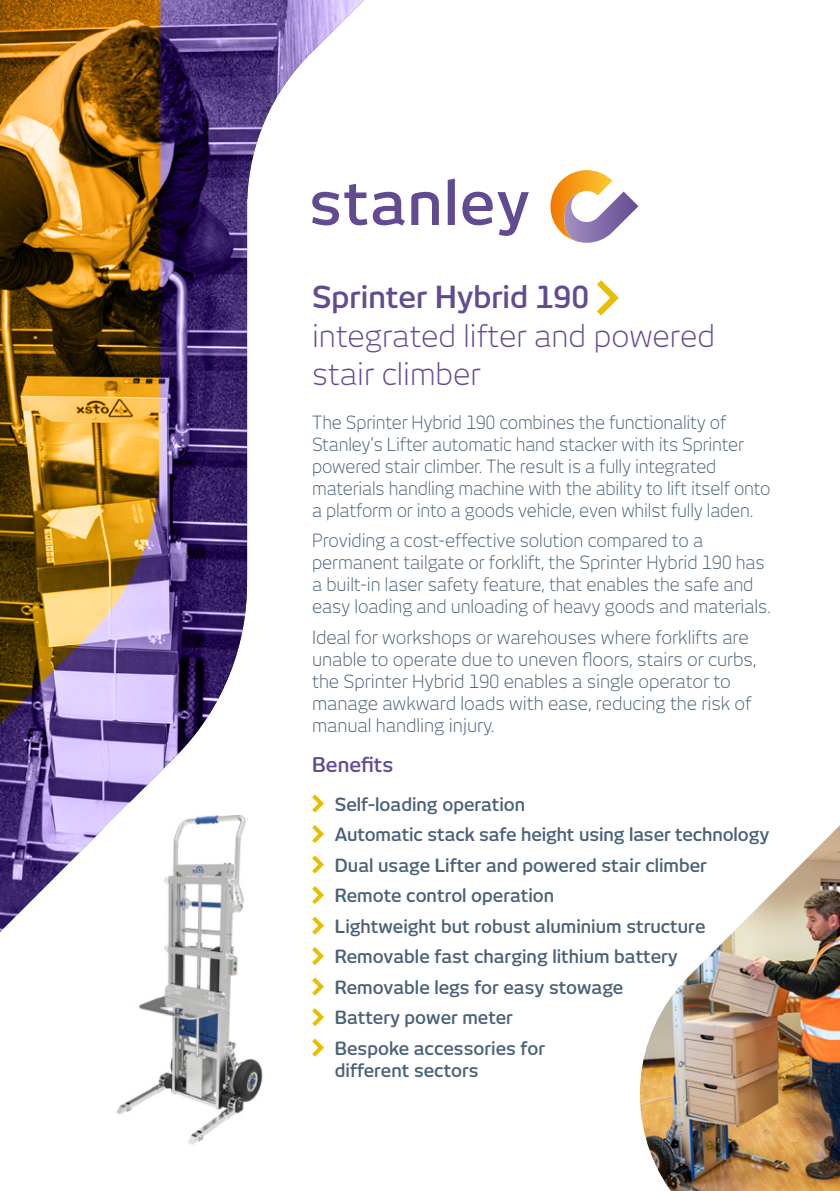
<style>
.page{position:relative;width:840px;height:1191px;background:#fff}
.page>*{position:absolute;margin:0;border:0;box-sizing:border-box;transform-origin:0 0}
.t1{font:300 30px/38px "New June";color:#634b92}
.t2{font:600 30px "New June";color:#634b92}
.t3{font:600 20px "New June";color:#634b92}
.t4{font:300 18px/22px "New June";letter-spacing:-.005em;color:#496178}
.t5{font:600 18px/30.6px "New June";color:#496178}
.t6{font:300 18px/22px "New June";letter-spacing:-.005em;color:#496178;scale:.96 1}
</style>
<div class="page">
<img style="left:116px;top:1014px;width:147px;height:131px">
<svg style="left:550px;top:170px;width:88px;height:73px"></svg>
<svg style="left:391px;top:191px;width:14px;height:35px"></svg>
<svg style="left:411px;top:192px;width:27px;height:33px"></svg>
<svg style="left:447px;top:178px;width:7px;height:47px"></svg>
<svg style="left:462px;top:192px;width:66px;height:44px"></svg>
<svg style="left:0;top:0;width:391px;height:1014px"></svg>
<svg style="left:0;top:0;width:161px;height:885px;background:#99754b"></svg>
<svg style="left:308px;top:790px;width:19px;height:267px"></svg>
<svg style="left:597px;top:280px;width:22px;height:36px"></svg>
<img style="left:640px;top:826px;width:199px;height:365px">
<h1 class="t2" style="left:312px;top:279px;width:278px">Sprinter Hybrid 190</h1>
<h1 class="t1" style="left:312px;top:316px;width:404px">integrated lifter and powered stair climber</h1>
<p class="t6" style="left:312px;top:411px;width:479px">The Sprinter Hybrid 190 combines the functionality of Stanley’s Lifter automatic hand stacker with its Sprinter powered stair climber. The result is a fully integrated materials handling machine with the ability to lift itself onto a platform or into a goods vehicle, even whilst fully laden.</p>
<p class="t4" style="left:312px;top:529px;width:460px">Providing a cost-effective solution compared to a permanent tailgate or forklift, the Sprinter Hybrid 190 has a built-in laser safety feature, that enables the safe and easy loading and unloading of heavy goods and materials.</p>
<p class="t4" style="left:312px;top:626px;width:445px">Ideal for workshops or warehouses where forklifts are unable to operate due to uneven floors, stairs or curbs, the Sprinter Hybrid 190 enables a single operator to manage awkward loads with ease, reducing the risk of manual handling injury.</p>
<p class="t3" style="left:312px;top:752px;width:83px">Benefits</p>
<p class="t5" style="left:334px;top:788px;width:436px">Self-loading operation<br>Automatic stack safe height using laser technology Dual usage Lifter and powered stair climber Remote control operation<br>Lightweight but robust aluminium structure Removable fast charging lithium battery Removable legs for easy stowage<br>Battery power meter<br>Bespoke accessories for</p>
<p class="t5" style="left:334px;top:1054px;width:145px">different sectors</p>
</div>
